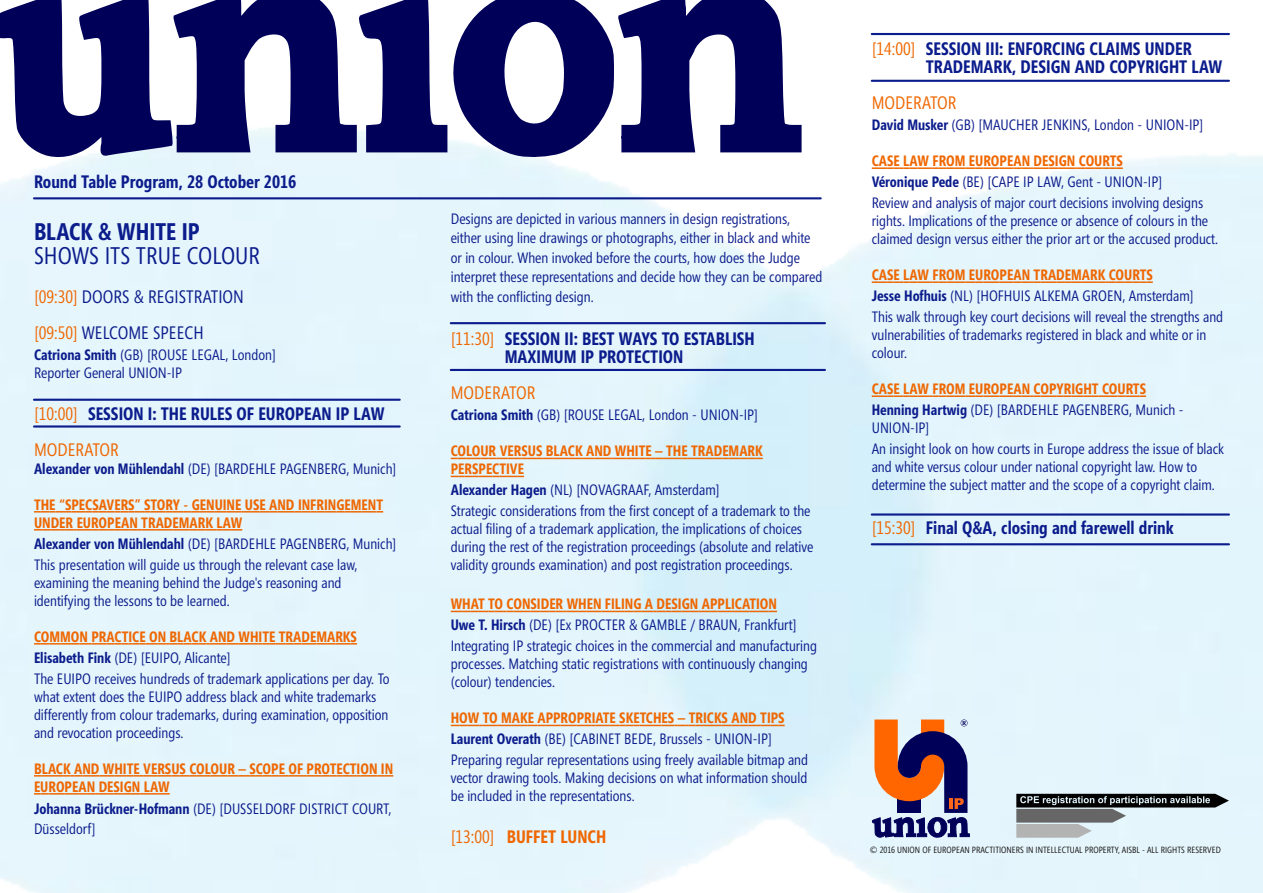
<style>
.page{position:relative;width:1263px;height:893px;background:#fff}
.page>*{position:absolute;margin:0;border:0;box-sizing:border-box;transform-origin:0 0}
.t1{font:24px "Segoe Condensed";color:#0b1c8c}
.t2{font:700 24px "Segoe Condensed";color:#0b1c8c}
.t3{font:700 18px/18px "Segoe Condensed";color:#0b1c8c}
.t4{font:18px/36px "Segoe Condensed";color:#0b1c8c}
.t5{font:18px "Segoe Condensed";color:#ef6700}
.t6{font:700 18px "Segoe Condensed";color:#ef6700}
.t7{font:15px/21px "Segoe Condensed";color:#0b1c8c}
.t8{font:700 15px/18px "Segoe Condensed";color:#ef6700}
.t9{font:9px "Segoe Condensed";color:#161413}
.s1{color:#ef6700}
.s2{font-weight:700}
.s3{font-weight:400;color:#ef6700}
.s4{font-weight:700;color:#ef6700}
.s5{font-weight:400}
.s6{color:#0b1c8c}
.s7{font-weight:400;color:#0b1c8c}
</style>
<div class="page">
<img style="left:0;top:79px;width:1263px;height:814px">
<svg style="left:34px;top:511px;width:349px;height:2px"></svg>
<svg style="left:34px;top:529px;width:208px;height:2px"></svg>
<svg style="left:34px;top:643px;width:323px;height:2px"></svg>
<svg style="left:34px;top:775px;width:359px;height:2px"></svg>
<svg style="left:34px;top:793px;width:136px;height:2px"></svg>
<svg style="left:451px;top:458px;width:312px;height:1px"></svg>
<svg style="left:451px;top:476px;width:73px;height:1px"></svg>
<svg style="left:451px;top:611px;width:326px;height:1px"></svg>
<svg style="left:451px;top:725px;width:334px;height:1px"></svg>
<svg style="left:872px;top:167px;width:251px;height:2px"></svg>
<svg style="left:872px;top:281px;width:281px;height:2px"></svg>
<svg style="left:872px;top:395px;width:274px;height:2px"></svg>
<hr style="left:34px;top:197px;width:787px;height:2px;background:#0b1c8c">
<svg style="left:0;top:0;width:804px;height:160px"></svg>
<svg style="left:1016px;top:794px;width:213px;height:44px;background:#959da1"></svg>
<svg style="left:872px;top:719px;width:97px;height:119px;background:#926b72"></svg>
<hr style="left:34px;top:399px;width:366px;height:2px;background:#0b1c8c">
<hr style="left:872px;top:543px;width:357px;height:2px;background:#0b1c8c">
<hr style="left:451px;top:322px;width:374px;height:2px;background:#0b1c8c">
<hr style="left:872px;top:513px;width:357px;height:3px;background:#0b1c8c">
<hr style="left:34px;top:425px;width:366px;height:3px;background:#0b1c8c">
<hr style="left:451px;top:369px;width:374px;height:2px;background:#0b1c8c">
<hr style="left:872px;top:80px;width:357px;height:2px;background:#0b1c8c">
<hr style="left:872px;top:33px;width:357px;height:2px;background:#0b1c8c">
<p class="t3" style="left:34px;top:174px;width:264px">Round Table Program, 28 October 2016</p>
<h1 class="t2" style="left:34px;top:222px;width:167px">BLACK &amp; WHITE IP</h1>
<h1 class="t1" style="left:34px;top:246px;width:228px">SHOWS ITS TRUE COLOUR</h1>
<p class="t4" style="left:34px;top:280px;width:211px"><span class="s1">[09:30]</span> DOORS &amp; REGISTRATION <span class="s1">[09:50]</span> WELCOME SPEECH</p>
<p class="t7" style="left:34px;top:347px;width:244px;line-height:18px"><span class="s2">Catriona Smith</span> (GB) [ROUSE LEGAL, London]<br>Reporter General UNION-IP</p>
<p class="t3" style="left:34px;top:397px;width:352px;line-height:36px"><span class="s3">[10:00]</span> SESSION I: THE RULES OF EUROPEAN IP LAW<br><span class="s3">MODERATOR</span></p>
<p class="t7" style="left:34px;top:459px;width:364px"><span class="s2">Alexander von Mühlendahl</span> (DE) [BARDEHLE PAGENBERG, Munich]</p>
<p class="t8" style="left:34px;top:497px;width:351px">THE “SPECSAVERS” STORY - GENUINE USE AND INFRINGEMENT<br>UNDER EUROPEAN TRADEMARK LAW</p>
<p class="t7" style="left:34px;top:534px;width:364px"><span class="s2">Alexander von Mühlendahl</span> (DE) [BARDEHLE PAGENBERG, Munich]<br>This presentation will guide us through the relevant case law,</p>
<p class="t7" style="left:34px;top:575px;width:309px;line-height:18px">examining the meaning behind the Judge's reasoning and identifying the lessons to be learned.</p>
<p class="t7" style="left:34px;top:627px;width:357px"><span class="s4">COMMON PRACTICE ON BLACK AND WHITE TRADEMARKS<br></span><span class="s2">Elisabeth Fink</span> (DE) [EUIPO, Alicante]<br>The EUIPO receives hundreds of trademark applications per day. To</p>
<p class="t7" style="left:34px;top:689px;width:356px;line-height:18px">what extent does the EUIPO address black and white trademarks differently from colour trademarks, during examination, opposition and revocation proceedings.</p>
<p class="t8" style="left:34px;top:761px;width:361px">BLACK AND WHITE VERSUS COLOUR – SCOPE OF PROTECTION IN<br>EUROPEAN DESIGN LAW</p>
<p class="t7" style="left:34px;top:800px;width:359px;line-height:19.5px"><span class="s2">Johanna Brückner-Hofmann</span> (DE) [DUSSELDORF DISTRICT COURT,<br>Düsseldorf]</p>
<p class="t7" style="left:451px;top:210px;width:373px;line-height:19.5px">Designs are depicted in various manners in design registrations, either using line drawings or photographs, either in black and white or in colour. When invoked before the courts, how does the Judge interpret these representations and decide how they can be compared with the conflicting design.</p>
<p class="t3" style="left:505px;top:332px;width:252px;text-indent:-54px"><span class="s3">[11:30]</span> SESSION II: BEST WAYS TO ESTABLISH<br>MAXIMUM IP PROTECTION</p>
<p class="t5" style="left:451px;top:386px;width:86px">MODERATOR</p>
<p class="t7" style="left:451px;top:406px;width:309px"><span class="s2">Catriona Smith</span> (GB) [ROUSE LEGAL, London - UNION-IP]</p>
<p class="t8" style="left:451px;top:443px;width:314px">COLOUR VERSUS BLACK AND WHITE – THE TRADEMARK<br>PERSPECTIVE</p>
<p class="t7" style="left:451px;top:481px;width:361px"><span class="s2">Alexander Hagen</span> (NL) [NOVAGRAAF, Amsterdam]<br>Strategic considerations from the first concept of a trademark to the</p>
<p class="t7" style="left:451px;top:521px;width:364px;line-height:18px">actual filing of a trademark application, the implications of choices during the rest of the registration proceedings (absolute and relative validity grounds examination) and post registration proceedings.</p>
<p class="t7" style="left:451px;top:595px;width:368px"><span class="s4">WHAT TO CONSIDER WHEN FILING A DESIGN APPLICATION<br></span><span class="s2">Uwe T. Hirsch</span> (DE) [Ex PROCTER &amp; GAMBLE / BRAUN, Frankfurt]<br>Integrating IP strategic choices in the commercial and manufacturing</p>
<p class="t7" style="left:451px;top:656px;width:359px;line-height:18px">processes. Matching static registrations with continuously changing (colour) tendencies.</p>
<p class="t7" style="left:451px;top:709px;width:359px"><span class="s4">HOW TO MAKE APPROPRIATE SKETCHES – TRICKS AND TIPS<br></span><span class="s2">Laurent Overath</span> (BE) [CABINET BEDE, Brussels - UNION-IP]<br>Preparing regular representations using freely available bitmap and</p>
<p class="t7" style="left:451px;top:770px;width:358px;line-height:18px">vector drawing tools. Making decisions on what information should be included in the representations.</p>
<p class="t6" style="left:451px;top:830px;width:157px"><span class="s5">[13:00]</span> BUFFET LUNCH</p>
<p class="t3" style="left:926px;top:41px;width:298px;text-indent:-54px"><span class="s3">[14:00]</span> SESSION III: ENFORCING CLAIMS UNDER<br>TRADEMARK, DESIGN AND COPYRIGHT LAW</p>
<p class="t5" style="left:872px;top:96px;width:86px">MODERATOR</p>
<p class="t7" style="left:872px;top:116px;width:333px"><span class="s2">David Musker</span> (GB) [MAUCHER JENKINS, London - UNION-IP]</p>
<p class="t7" style="left:872px;top:152px;width:333px"><span class="s4">CASE LAW FROM EUROPEAN DESIGN COURTS<br></span><span class="s2">Véronique Pede</span> (BE) [CAPE IP LAW, Gent - UNION-IP]<br>Review and analysis of major court decisions involving designs</p>
<p class="t7" style="left:872px;top:213px;width:348px;line-height:18px">rights. Implications of the presence or absence of colours in the claimed design versus either the prior art or the accused product.</p>
<p class="t7" style="left:872px;top:266px;width:353px"><span class="s4">CASE LAW FROM EUROPEAN TRADEMARK COURTS<br></span><span class="s2">Jesse Hofhuis</span> (NL) [HOFHUIS ALKEMA GROEN, Amsterdam]<br>This walk through key court decisions will reveal the strengths and</p>
<p class="t7" style="left:872px;top:327px;width:336px;line-height:18px">vulnerabilities of trademarks registered in black and white or in colour.</p>
<p class="t8" style="left:872px;top:380px;width:313px;line-height:21px">CASE LAW FROM EUROPEAN COPYRIGHT COURTS<br><span class="s6">Henning Hartwig</span> <span class="s7">(DE) [BARDEHLE PAGENBERG, Munich -</span></p>
<p class="t7" style="left:872px;top:419px;width:354px">UNION-IP]<br>An insight look on how courts in Europe address the issue of black</p>
<p class="t7" style="left:872px;top:459px;width:345px;line-height:18px">and white versus colour under national copyright law. How to determine the subject matter and the scope of a copyright claim.</p>
<p class="t3" style="left:872px;top:520px;width:303px"><span class="s3">[15:30]</span> Final Q&amp;A, closing and farewell drink</p>
<p class="t9" style="left:870px;top:846px;width:352px">© 2016 UNION OF EUROPEAN PRACTITIONERS IN INTELLECTUAL PROPERTY, AISBL - ALL RIGHTS RESERVED</p>
</div>
